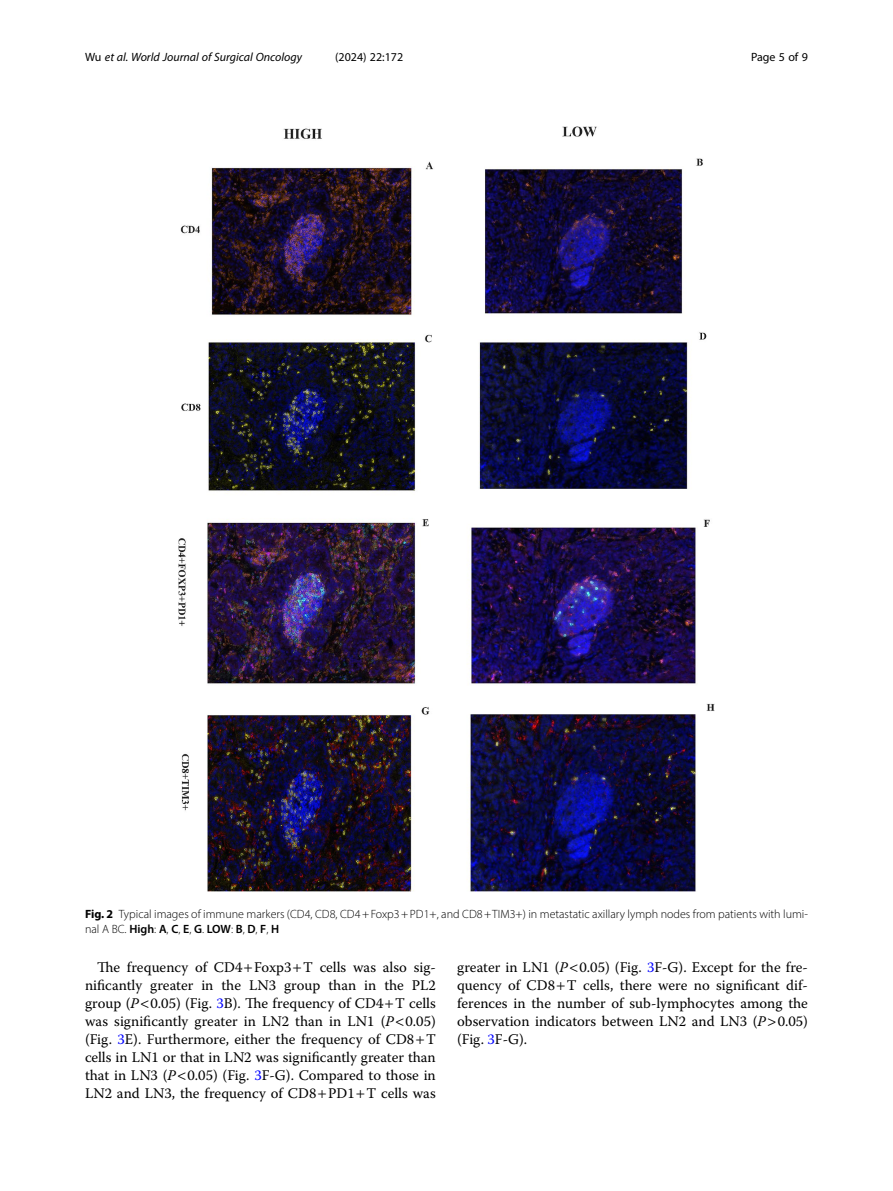
<style>
.page{position:relative;width:893px;height:1191px;background:#fff}
.page>*{position:absolute;margin:0;border:0;box-sizing:border-box;transform-origin:0 0}
.Body_Text_Indent{font:14.7px/18px "Warnock Pro";color:#000;text-align:justify}
.Figure_Caption{font:300 12px/15px "Myriad Pro";color:#000}
.t1{font:italic 12px "Myriad Pro";color:#000}
.t2{font:12px "Myriad Pro";color:#000}
.s1{font-style:normal}
.s2{font-weight:700}
.s3{font-weight:600}
.s4{font-style:italic}
.s5{color:#00f}
</style>
<div class="page">
<img style="left:179px;top:126px;width:535px;height:765px">
<p class="t1" style="left:85px;top:50px;width:218px"><span class="s1">Wu</span> et al. World Journal of Surgical Oncology</p>
<p class="t2" style="left:335px;top:50px;width:70px">(2024) 22:172</p>
<p class="t2" style="left:751px;top:50px;width:58px">Page 5 of 9</p>
<p class="Figure_Caption" style="left:85px;top:906px;width:724px"><span class="s2">Fig. 2</span> Typical images of immune markers (CD4, CD8, CD4+Foxp3+PD1+, and CD8+TIM3+) in metastatic axillary lymph nodes from patients with lumi&shy;nal A BC. <span class="s3">High</span>: <span class="s3">A</span>, <span class="s3">C</span>, <span class="s3">E</span>, <span class="s3">G</span>. <span class="s3">LOW</span>: <span class="s3">B</span>, <span class="s3">D</span>, <span class="s3">F</span>, <span class="s3">H</span></p>
<p class="Body_Text_Indent" style="left:85px;top:958px;width:352px;text-indent:12px">The frequency of CD4 Foxp3 T cells was also sig&shy;nificantly greater in the LN3 group than in the PL2 group (<span class="s4">P</span> 0.05) (Fig. <span class="s5">3</span>B). The frequency of CD4 T cells was significantly greater in LN2 than in LN1 (<span class="s4">P</span> 0.05) (Fig. <span class="s5">3</span>E). Furthermore, either the frequency of CD8 T cells in LN1 or that in LN2 was significantly greater than that in LN3 (<span class="s4">P</span> 0.05) (Fig. <span class="s5">3</span>F-G). Compared to those in LN2 and LN3, the frequency of CD8 PD1 T cells was</p>
<p class="Body_Text_Indent" style="left:457px;top:958px;width:352px">greater in LN1 (<span class="s4">P</span> 0.05) (Fig. <span class="s5">3</span>F-G). Except for the fre&shy;quency of CD8 T cells, there were no significant dif&shy;ferences in the number of sub-lymphocytes among the observation indicators between LN2 and LN3 (<span class="s4">P</span> 0.05) (Fig. <span class="s5">3</span>F-G).</p>
</div>
